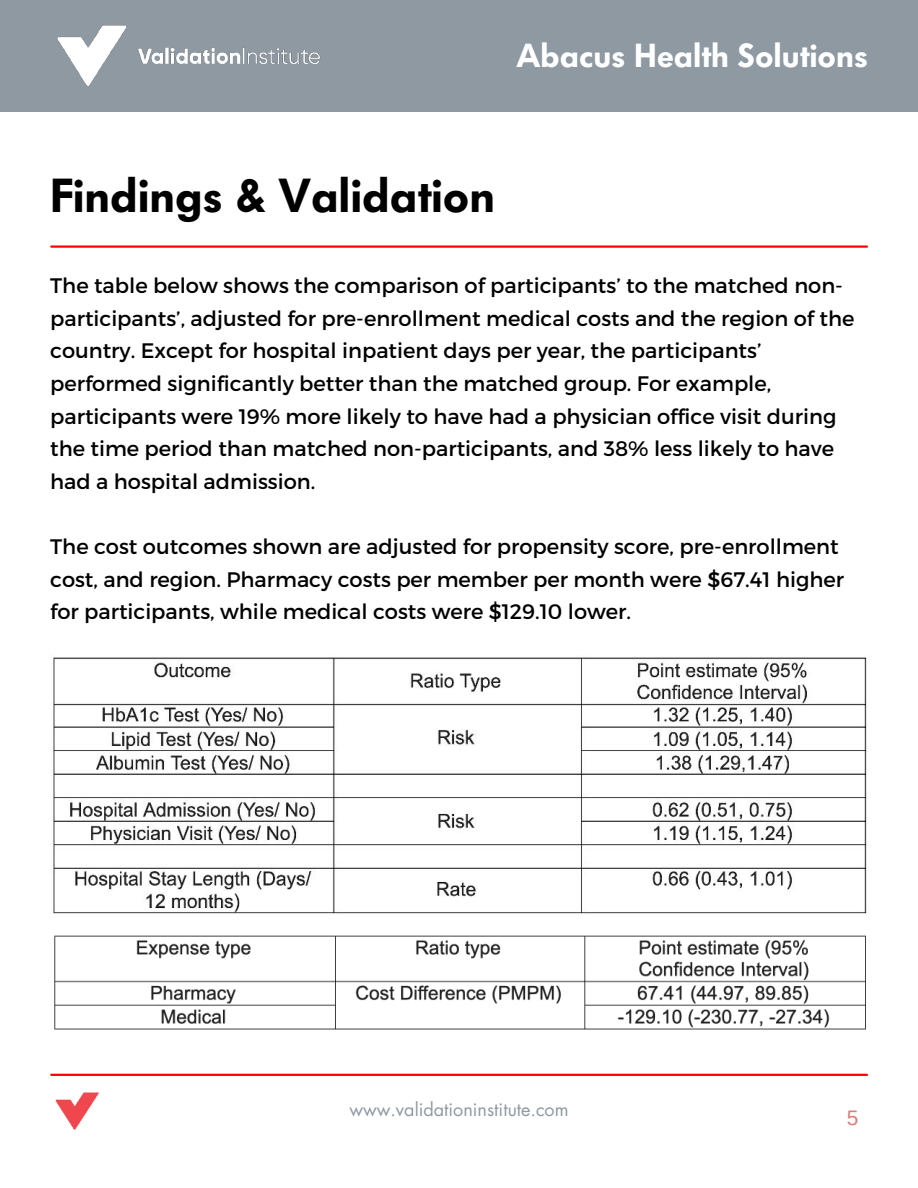
<style>
.page{position:relative;width:918px;height:1188px;background:#fff}
.page>*{position:absolute;margin:0;border:0;box-sizing:border-box;transform-origin:0 0}
.t1{font:600 47.25px "Futura BQ";color:#000}
.t2{font:600 33px "Futura BQ";color:#fff}
.t3{font:21px/32.7px "Montserrat";color:#000}
.t4{font:21px "Arimo";color:#d97f76}
.t5{font:18px "Futura LT";color:#8e99a2}
</style>
<div class="page">
<div style="left:0;top:0;width:918px;height:111px;background:#8e99a2"></div>
<img style="left:57px;top:25px;width:264px;height:62px">
<hr style="left:51px;top:1074px;width:816px;height:2px;background:#f00">
<img style="left:55px;top:1092px;width:44px;height:38px">
<hr style="left:51px;top:245px;width:816px;height:3px;background:#f00">
<img style="left:53px;top:657px;width:814px;height:257px">
<img style="left:54px;top:935px;width:812px;height:95px">
<h2 class="t2" style="left:517px;top:36px;width:353px">Abacus Health Solutions</h2>
<h1 class="t1" style="left:50px;top:168px;width:446px">Findings &amp; Validation</h1>
<p class="t3" style="left:50px;top:269px;width:806px">The table below shows the comparison of participants’ to the matched non&shy;participants’, adjusted for pre-enrollment medical costs and the region of the country. Except for hospital inpatient days per year, the participants’ performed significantly better than the matched group. For example, participants were 19% more likely to have had a physician office visit during the time period than matched non-participants, and 38% less likely to have had a hospital admission.</p>
<p class="t3" style="left:50px;top:530px;width:795px">The cost outcomes shown are adjusted for propensity score, pre-enrollment cost, and region. Pharmacy costs per member per month were $67.41 higher for participants, while medical costs were $129.10 lower.</p>
<p class="t5" style="left:349px;top:1098px;width:221px">www.validationinstitute.com</p>
<p class="t4" style="left:847px;top:1105px;width:13px">5</p>
</div>
